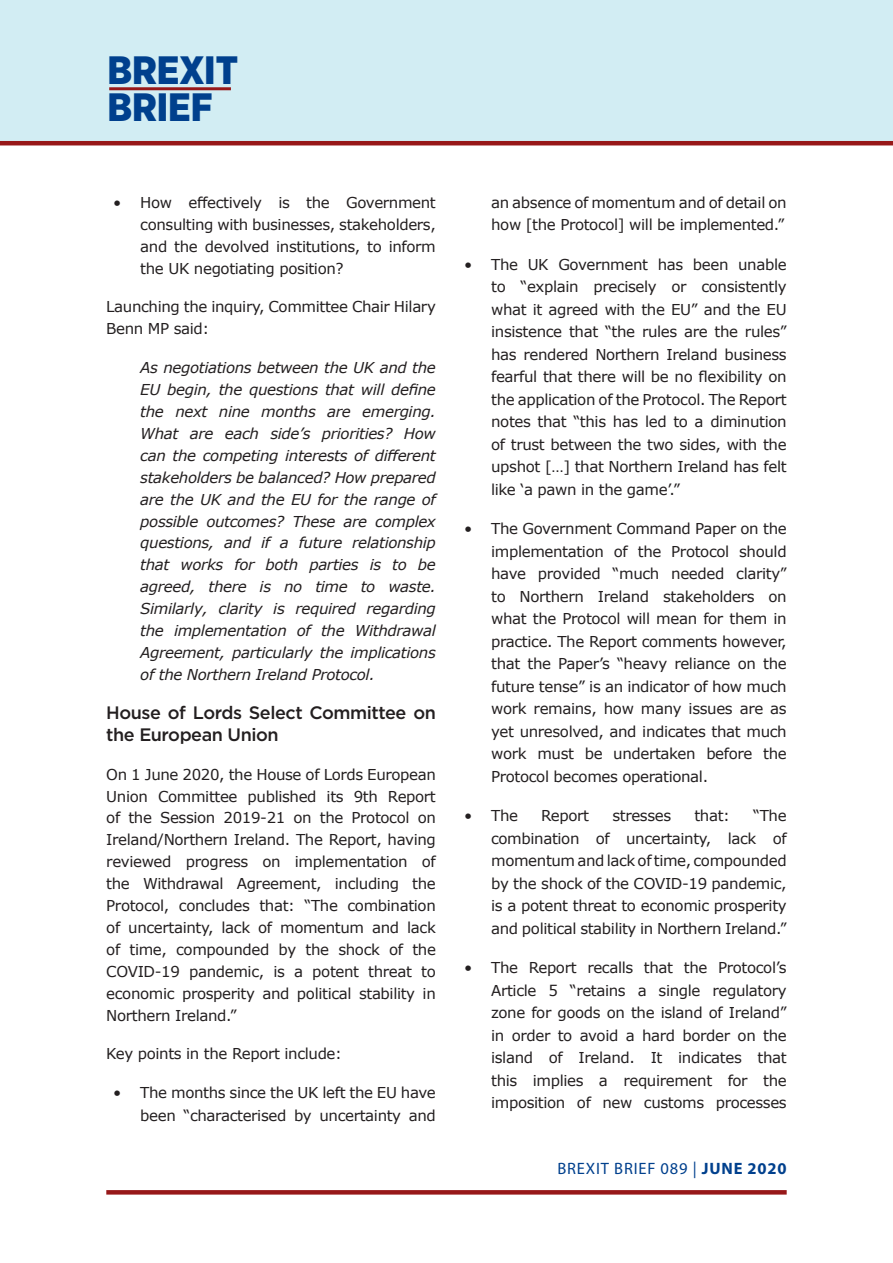
<style>
.page{position:relative;width:893px;height:1263px;background:#fff}
.page>*{position:absolute;margin:0;border:0;box-sizing:border-box;transform-origin:0 0}
.t1{font:900 39.6px/37.5px "Gotham Narrow";color:#00408d}
.New_paragraph_style{font:500 18px/21.9px "Gotham";letter-spacing:-.025em;color:#231f20}
.t2{font:16.5px "Myriad Pro";letter-spacing:.05em;color:#00408d}
.New_paragraph_style-2{font:15px/22.5px "Verdana";letter-spacing:-.025em;color:#231f20;text-align:justify}
.New_paragraph_style-3{font:italic 15px/21.9px "Verdana";letter-spacing:-.025em;color:#231f20;text-align:justify}
.s1{font-weight:700}
</style>
<div class="page">
<div style="left:0;top:0;width:893px;height:142px;background:#d2edf3"></div>
<hr style="left:0;top:141px;width:893px;height:4px;background:#971819">
<hr style="left:109px;top:87px;width:122px;height:3px;background:#971819">
<svg style="left:106px;top:1190px;width:681px;height:4px;fill:#971819"></svg>
<h1 class="t1" style="left:107px;top:51px;width:132px">BREXIT<br>BRIEF</h1>
<p class="New_paragraph_style-2" style="left:140px;top:191px;width:297px;line-height:21.9px;text-indent:-27px">• How effectively is the Government consulting with businesses, stakeholders, and the devolved institutions, to inform the UK negotiating position?</p>
<p class="New_paragraph_style-2" style="left:106px;top:296px;width:331px;line-height:21.9px">Launching the inquiry, Committee Chair Hilary<br>Benn MP said:</p>
<p class="New_paragraph_style-3" style="left:140px;top:357px;width:297px">As negotiations between the UK and the EU begin, the questions that will define the next nine months are emerging.<br>What are each side’s priorities? How can the competing interests of different stakeholders be balanced? How prepared are the UK and the EU for the range of possible outcomes? These are complex questions, and if a future relationship that works for both parties is to be agreed, there is no time to waste.<br>Similarly, clarity is required regarding the implementation of the Withdrawal Agreement, particularly the implications of the Northern Ireland Protocol.</p>
<p class="New_paragraph_style" style="left:106px;top:701px;width:331px">House of Lords Select Committee on the European Union</p>
<p class="New_paragraph_style-2" style="left:106px;top:763px;width:331px;line-height:21.9px">On 1 June 2020, the House of Lords European Union Committee published its 9th Report of the Session 2019-21 on the Protocol on Ireland/Northern Ireland. The Report, having reviewed progress on implementation of the Withdrawal Agreement, including the Protocol, concludes that: “The combination of uncertainty, lack of momentum and lack of time, compounded by the shock of the COVID-19 pandemic, is a potent threat to economic prosperity and political stability in Northern Ireland.”</p>
<p class="New_paragraph_style-2" style="left:106px;top:1042px;width:237px">Key points in the Report include:</p>
<p class="New_paragraph_style-2" style="left:113px;top:1081px;width:324px;text-align:right">• The months since the UK left the EU have been “characterised by uncertainty and</p>
<p class="New_paragraph_style-2" style="left:491px;top:191px;width:297px">an absence of momentum and of detail on how [the Protocol] will be implemented.”</p>
<p class="New_paragraph_style-2" style="left:491px;top:253px;width:297px;text-indent:-27px">• The UK Government has been unable to “explain precisely or consistently what it agreed with the EU” and the EU insistence that “the rules are the rules” has rendered Northern Ireland business fearful that there will be no flexibility on the application of the Protocol. The Report notes that “this has led to a diminution of trust between the two sides, with the upshot […] that Northern Ireland has felt like ‘a pawn in the game’.”</p>
<p class="New_paragraph_style-2" style="left:491px;top:517px;width:297px;text-indent:-27px">• The Government Command Paper on the implementation of the Protocol should have provided “much needed clarity” to Northern Ireland stakeholders on what the Protocol will mean for them in practice. The Report comments however, that the Paper’s “heavy reliance on the future tense” is an indicator of how much work remains, how many issues are as yet unresolved, and indicates that much work must be undertaken before the Protocol becomes operational.</p>
<p class="New_paragraph_style-2" style="left:464px;top:804px;width:55px">• The</p>
<p class="New_paragraph_style-2" style="left:541px;top:804px;width:49px">Report</p>
<p class="New_paragraph_style-2" style="left:612px;top:804px;width:60px">stresses</p>
<p class="New_paragraph_style-2" style="left:694px;top:804px;width:37px">that:</p>
<p class="New_paragraph_style-2" style="left:491px;top:804px;width:297px;text-indent:262px">“The combination of uncertainty, lack of momentum and lack of time, compounded by the shock of the COVID-19 pandemic, is a potent threat to economic prosperity and political stability in Northern Ireland.”</p>
<p class="New_paragraph_style-2" style="left:491px;top:957px;width:297px;text-indent:-27px">• The Report recalls that the Protocol’s Article 5 “retains a single regulatory zone for goods on the island of Ireland” in order to avoid a hard border on the island of Ireland. It indicates that this implies a requirement for the imposition of new customs processes</p>
<p class="t2" style="left:557px;top:1158px;width:231px">BREXIT BRIEF 089 | <span class="s1">JUNE 2020</span></p>
</div>
